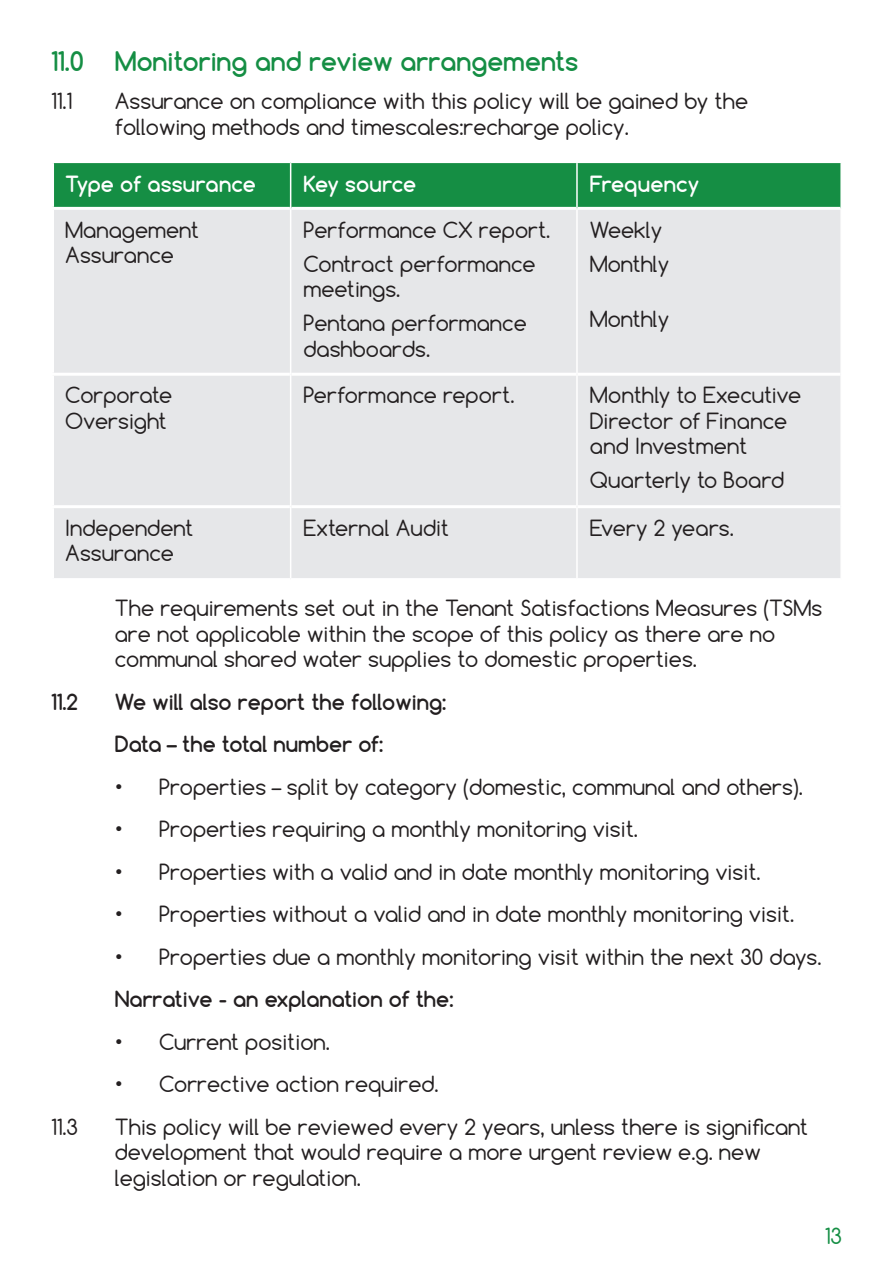
<style>
.page{position:relative;width:893px;height:1263px;background:#fff}
.page>*{position:absolute;margin:0;border:0;box-sizing:border-box;transform-origin:0 0}
.t1{font:700 25.5px "Comfortaa";color:#158e44}
.t2{font:21px/25.5px "Comfortaa";color:#231f20}
.t3{font:700 21px "Comfortaa";color:#231f20}
.t4{font:700 21px "Comfortaa";color:#fff}
.t5{font:21px "Comfortaa";color:#158e44}
</style>
<div class="page">
<div style="left:54px;top:163px;width:786px;height:44px;background:#158e44"></div>
<div style="left:54px;top:210px;width:786px;height:368px;background:#e6e7e9"></div>
<hr style="left:51px;top:373px;width:239px;height:3px;background:#fff">
<hr style="left:291px;top:373px;width:285px;height:3px;background:#fff">
<hr style="left:578px;top:373px;width:262px;height:3px;background:#fff">
<hr style="left:51px;top:505px;width:239px;height:3px;background:#fff">
<hr style="left:291px;top:505px;width:285px;height:3px;background:#fff">
<hr style="left:578px;top:505px;width:262px;height:3px;background:#fff">
<hr style="left:290px;top:163px;width:1px;height:45px;background:#fff">
<hr style="left:576px;top:163px;width:2px;height:45px;background:#fff">
<hr style="left:290px;top:208px;width:1px;height:166px;background:#fff">
<hr style="left:576px;top:208px;width:2px;height:166px;background:#fff">
<hr style="left:290px;top:374px;width:1px;height:133px;background:#fff">
<hr style="left:576px;top:374px;width:2px;height:133px;background:#fff">
<hr style="left:290px;top:507px;width:1px;height:71px;background:#fff">
<hr style="left:576px;top:507px;width:2px;height:71px;background:#fff">
<p class="t1" style="left:51px;top:45px;width:529px">11.0 Monitoring and review arrangements</p>
<p class="t2" style="left:51px;top:88px;width:23px">11.1</p>
<p class="t2" style="left:115px;top:88px;width:635px">Assurance on compliance with this policy will be gained by the following methods and timescales:recharge policy.</p>
<p class="t4" style="left:65px;top:170px;width:192px">Type of assurance</p>
<p class="t4" style="left:303px;top:170px;width:114px">Key source</p>
<p class="t4" style="left:590px;top:170px;width:111px">Frequency</p>
<p class="t2" style="left:65px;top:217px;width:135px">Management<br>Assurance</p>
<p class="t2" style="left:303px;top:217px;width:248px">Performance CX report.</p>
<p class="t2" style="left:590px;top:217px;width:74px">Weekly</p>
<p class="t2" style="left:590px;top:251px;width:81px">Monthly</p>
<p class="t2" style="left:590px;top:306px;width:81px">Monthly</p>
<p class="t2" style="left:303px;top:251px;width:234px">Contract performance meetings.</p>
<p class="t2" style="left:303px;top:310px;width:225px">Pentana performance dashboards.</p>
<p class="t2" style="left:65px;top:382px;width:109px">Corporate<br>Oversight</p>
<p class="t2" style="left:303px;top:382px;width:213px">Performance report.</p>
<p class="t2" style="left:590px;top:382px;width:213px">Monthly to Executive<br>Director of Finance and Investment</p>
<p class="t2" style="left:590px;top:467px;width:196px">Quarterly to Board</p>
<p class="t2" style="left:65px;top:515px;width:130px">Independent<br>Assurance</p>
<p class="t2" style="left:303px;top:515px;width:147px">External Audit</p>
<p class="t2" style="left:590px;top:515px;width:146px">Every 2 years.</p>
<p class="t2" style="left:115px;top:595px;width:709px">The requirements set out in the Tenant Satisfactions Measures (TSMs are not applicable within the scope of this policy as there are no communal shared water supplies to domestic properties.</p>
<p class="t3" style="left:51px;top:688px;width:29px">11.2</p>
<p class="t3" style="left:115px;top:688px;width:333px">We will also report the following:</p>
<p class="t3" style="left:115px;top:731px;width:270px">Data – the total number of:</p>
<p class="t2" style="left:115px;top:773px;width:689px">• Properties – split by category (domestic, communal and others).</p>
<p class="t2" style="left:115px;top:816px;width:525px">• Properties requiring a monthly monitoring visit.</p>
<p class="t2" style="left:115px;top:859px;width:647px">• Properties with a valid and in date monthly monitoring visit.</p>
<p class="t2" style="left:115px;top:901px;width:681px">• Properties without a valid and in date monthly monitoring visit.</p>
<p class="t2" style="left:115px;top:944px;width:708px">• Properties due a monthly monitoring visit within the next 30 days.</p>
<p class="t3" style="left:115px;top:986px;width:340px">Narrative - an explanation of the:</p>
<p class="t2" style="left:115px;top:1029px;width:217px">• Current position.</p>
<p class="t2" style="left:115px;top:1071px;width:325px">• Corrective action required.</p>
<p class="t2" style="left:51px;top:1114px;width:29px">11.3</p>
<p class="t2" style="left:115px;top:1114px;width:695px">This policy will be reviewed every 2 years, unless there is significant development that would require a more urgent review e.g. new legislation or regulation.</p>
<p class="t5" style="left:825px;top:1223px;width:19px">13</p>
</div>
